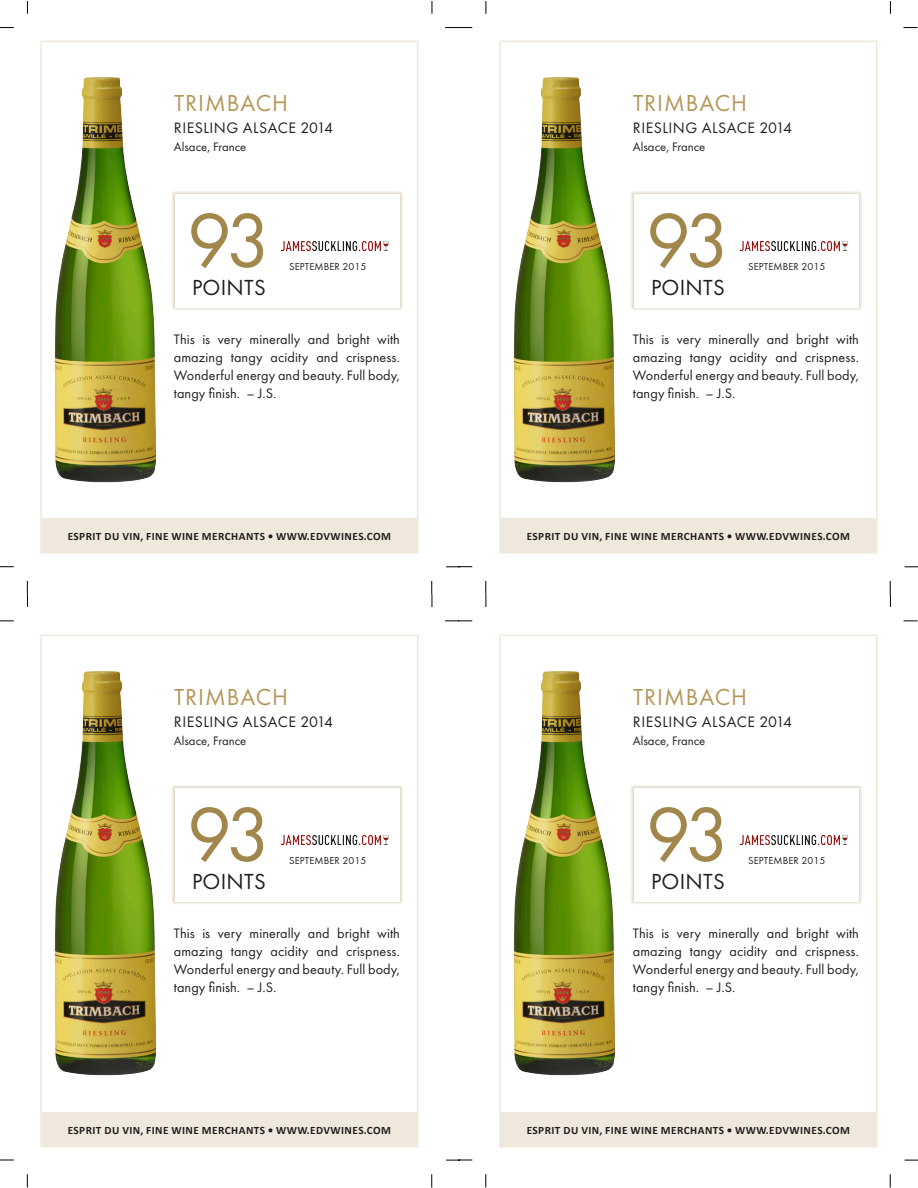
<style>
.page{position:relative;width:918px;height:1188px;background:#fff}
.page>*{position:absolute;margin:0;border:0;box-sizing:border-box;transform-origin:0 0}
.t1{font:79.5px "Futura PT";letter-spacing:-.08em;color:#a2874c}
.t2{font:24px "Futura PT";letter-spacing:.04em;color:#b39758}
.t3{font:22.65px "Futura PT";letter-spacing:.01em;color:#231f20}
.t4{font:15.75px "Futura PT";letter-spacing:.03em;color:#231f20}
.t5{font:14.25px/18px "Futura PT";letter-spacing:.005em;color:#231f20;text-align:justify}
.t6{font:12.75px "Futura PT";color:#231f20}
.t7{font:700 11.25px "Calibri";letter-spacing:.04em;color:#231f20}
.t8{font:10.5px "Futura PT";letter-spacing:.01em;color:#231f20}
</style>
<div class="page">
<svg style="left:27px;top:1px;width:1px;height:13px"></svg>
<svg style="left:0;top:27px;width:14px;height:1px"></svg>
<svg style="left:0;top:566px;width:14px;height:1px"></svg>
<svg style="left:432px;top:1px;width:1px;height:13px"></svg>
<svg style="left:486px;top:1px;width:1px;height:13px"></svg>
<svg style="left:445px;top:27px;width:27px;height:1px"></svg>
<svg style="left:446px;top:566px;width:26px;height:2px"></svg>
<svg style="left:890px;top:1px;width:1px;height:13px"></svg>
<svg style="left:904px;top:27px;width:13px;height:1px"></svg>
<svg style="left:905px;top:567px;width:13px;height:1px"></svg>
<svg style="left:27px;top:581px;width:1px;height:26px"></svg>
<svg style="left:0;top:621px;width:14px;height:1px"></svg>
<svg style="left:0;top:1160px;width:14px;height:1px"></svg>
<svg style="left:27px;top:1174px;width:1px;height:13px"></svg>
<svg style="left:431px;top:581px;width:2px;height:26px"></svg>
<svg style="left:431px;top:1174px;width:1px;height:14px"></svg>
<svg style="left:486px;top:581px;width:1px;height:26px"></svg>
<svg style="left:445px;top:621px;width:27px;height:1px"></svg>
<svg style="left:446px;top:1160px;width:26px;height:1px"></svg>
<svg style="left:486px;top:1174px;width:1px;height:13px"></svg>
<svg style="left:890px;top:581px;width:1px;height:26px"></svg>
<svg style="left:904px;top:621px;width:13px;height:1px"></svg>
<svg style="left:905px;top:1160px;width:13px;height:1px"></svg>
<svg style="left:890px;top:1174px;width:1px;height:14px"></svg>
<div style="left:40px;top:40px;width:378px;height:514px;border:2px solid #efe8dc"></div>
<div style="left:41px;top:519px;width:377px;height:34px;background:#efe8dc"></div>
<div style="left:40px;top:634px;width:378px;height:514px;border:2px solid #efe8dc"></div>
<div style="left:41px;top:1113px;width:377px;height:34px;background:#efe8dc"></div>
<div style="left:499px;top:40px;width:378px;height:514px;border:2px solid #efe8dc"></div>
<div style="left:500px;top:519px;width:377px;height:34px;background:#efe8dc"></div>
<div style="left:499px;top:634px;width:378px;height:514px;border:2px solid #efe8dc"></div>
<div style="left:500px;top:1113px;width:377px;height:34px;background:#efe8dc"></div>
<img style="left:54px;top:77px;width:103px;height:406px">
<img style="left:54px;top:671px;width:103px;height:405px">
<img style="left:513px;top:77px;width:103px;height:406px">
<img style="left:513px;top:671px;width:103px;height:405px">
<div style="left:171px;top:191px;width:232px;height:120px;background:#a2874c;opacity:.65"></div>
<div style="left:175px;top:194px;width:224px;height:113px;background:#fff"></div>
<div style="left:171px;top:785px;width:232px;height:120px;background:#a2874c;opacity:.65"></div>
<div style="left:175px;top:788px;width:224px;height:113px;background:#fff"></div>
<div style="left:630px;top:191px;width:232px;height:120px;background:#a2874c;opacity:.65"></div>
<div style="left:634px;top:194px;width:224px;height:113px;background:#fff"></div>
<div style="left:630px;top:785px;width:232px;height:120px;background:#a2874c;opacity:.65"></div>
<div style="left:634px;top:788px;width:224px;height:113px;background:#fff"></div>
<img style="left:280px;top:241px;width:109px;height:11px">
<img style="left:280px;top:835px;width:109px;height:11px">
<img style="left:739px;top:241px;width:109px;height:11px">
<img style="left:739px;top:835px;width:109px;height:11px">
<h2 class="t2" style="left:174px;top:89px;width:116px">TRIMBACH</h2>
<p class="t4" style="left:174px;top:118px;width:161px">RIESLING ALSACE 2014</p>
<p class="t6" style="left:174px;top:139px;width:74px">Alsace, France</p>
<h1 class="t1" style="left:187px;top:193px;width:85px">93</h1>
<h3 class="t3" style="left:192px;top:274px;width:75px">POINTS</h3>
<p class="t8" style="left:289px;top:260px;width:79px">SEPTEMBER 2015</p>
<p class="t5" style="left:174px;top:331px;width:228px">This is very minerally and bright with amazing tangy acidity and crispness.<br>Wonderful energy and beauty. Full body, tangy finish. – J.S.</p>
<p class="t7" style="left:68px;top:529px;width:325px">ESPRIT DU VIN, FINE WINE MERCHANTS • WWW.EDVWINES.COM</p>
<h2 class="t2" style="left:174px;top:683px;width:116px">TRIMBACH</h2>
<p class="t4" style="left:174px;top:712px;width:161px">RIESLING ALSACE 2014</p>
<p class="t6" style="left:174px;top:733px;width:74px">Alsace, France</p>
<h1 class="t1" style="left:187px;top:787px;width:85px">93</h1>
<h3 class="t3" style="left:192px;top:868px;width:75px">POINTS</h3>
<p class="t8" style="left:289px;top:854px;width:79px">SEPTEMBER 2015</p>
<p class="t5" style="left:174px;top:925px;width:228px">This is very minerally and bright with amazing tangy acidity and crispness.<br>Wonderful energy and beauty. Full body, tangy finish. – J.S.</p>
<p class="t7" style="left:68px;top:1123px;width:325px">ESPRIT DU VIN, FINE WINE MERCHANTS • WWW.EDVWINES.COM</p>
<h2 class="t2" style="left:633px;top:89px;width:116px">TRIMBACH</h2>
<p class="t4" style="left:633px;top:118px;width:161px">RIESLING ALSACE 2014</p>
<p class="t6" style="left:633px;top:139px;width:74px">Alsace, France</p>
<h1 class="t1" style="left:646px;top:193px;width:85px">93</h1>
<h3 class="t3" style="left:651px;top:274px;width:75px">POINTS</h3>
<p class="t8" style="left:748px;top:260px;width:79px">SEPTEMBER 2015</p>
<p class="t5" style="left:633px;top:331px;width:228px">This is very minerally and bright with amazing tangy acidity and crispness.<br>Wonderful energy and beauty. Full body, tangy finish. – J.S.</p>
<p class="t7" style="left:527px;top:529px;width:325px">ESPRIT DU VIN, FINE WINE MERCHANTS • WWW.EDVWINES.COM</p>
<h2 class="t2" style="left:633px;top:683px;width:116px">TRIMBACH</h2>
<p class="t4" style="left:633px;top:712px;width:161px">RIESLING ALSACE 2014</p>
<p class="t6" style="left:633px;top:733px;width:74px">Alsace, France</p>
<h1 class="t1" style="left:646px;top:787px;width:85px">93</h1>
<h3 class="t3" style="left:651px;top:868px;width:75px">POINTS</h3>
<p class="t8" style="left:748px;top:854px;width:79px">SEPTEMBER 2015</p>
<p class="t5" style="left:633px;top:925px;width:228px">This is very minerally and bright with amazing tangy acidity and crispness.<br>Wonderful energy and beauty. Full body, tangy finish. – J.S.</p>
<p class="t7" style="left:527px;top:1123px;width:325px">ESPRIT DU VIN, FINE WINE MERCHANTS • WWW.EDVWINES.COM</p>
</div>
